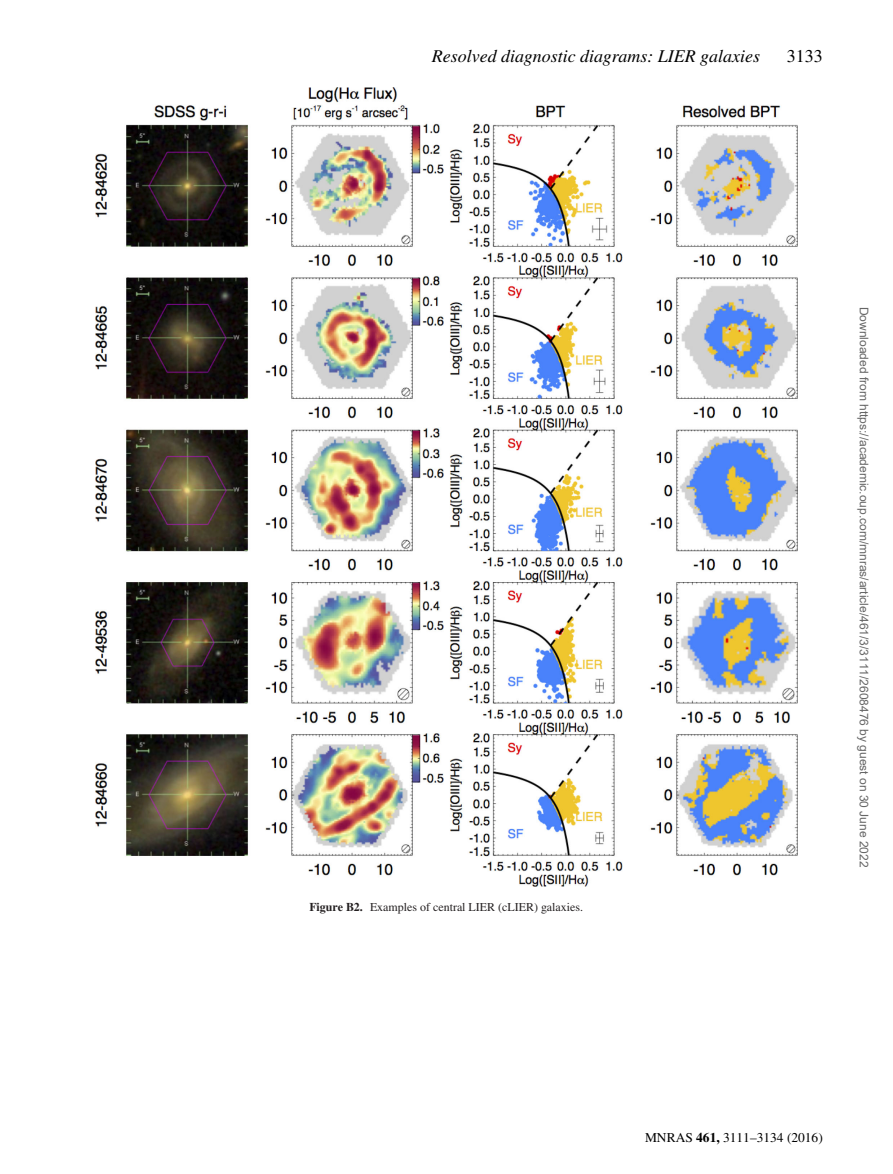
<style>
.page{position:relative;width:893px;height:1174px;background:#fff}
.page>*{position:absolute;margin:0;border:0;box-sizing:border-box;transform-origin:0 0}
.t1{font:italic 18px "Times";color:#000}
.t2{font:18px "Times";color:#000}
.t3{font:13.5px "Times";color:#000}
.t4{font:12px "Arial";color:#666}
.t5{font:12px "Times";color:#231f20}
.s1{font-weight:700}
</style>
<div class="page">
<img style="left:95px;top:87px;width:702px;height:799px">
<h1 class="t1" style="left:432px;top:49px;width:330px">Resolved diagnostic diagrams: LIER galaxies</h1>
<h1 class="t2" style="left:787px;top:49px;width:37px">3133</h1>
<p class="t5" style="left:309px;top:902px;width:275px"><span class="s1">Figure B2.</span> Examples of central LIER (cLIER) galaxies.</p>
<p class="t4" style="left:868px;top:306px;width:562px;rotate:90deg">Downloaded from https://academic.oup.com/mnras/article/461/3/3111/2608476 by guest on 30 June 2022</p>
<p class="t3" style="left:645px;top:1132px;width:179px">MNRAS <span class="s1">461,</span> 3111–3134 (2016)</p>
</div>
